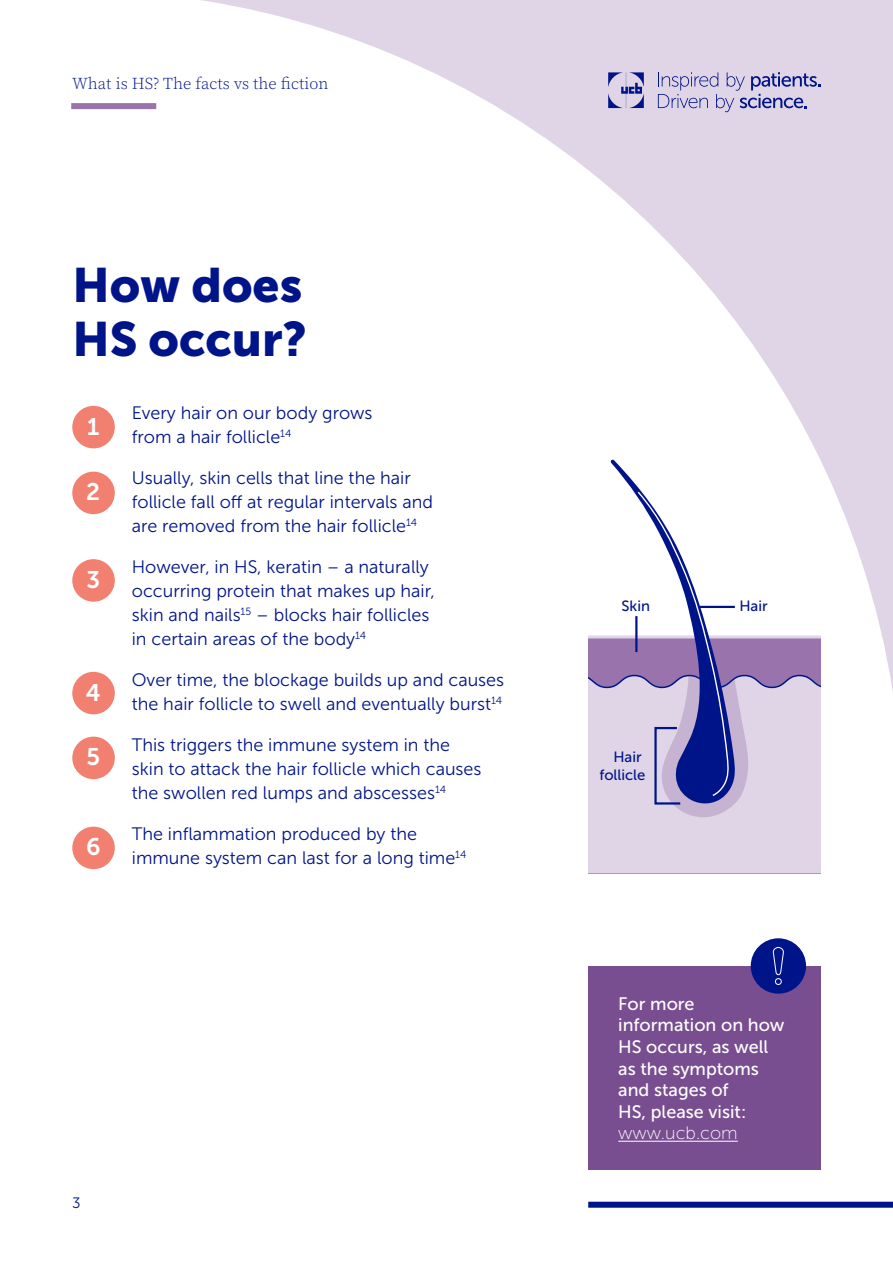
<style>
.page{position:relative;width:893px;height:1263px;background:#fff}
.page>*{position:absolute;margin:0;border:0;box-sizing:border-box;transform-origin:0 0}
.t1{font:48px/54px "Museo Sans 900";color:#001489}
.t2{font:24px "Museo Sans 700";color:#fff}
.t3{font:18px/24px "Museo Sans 300";color:#001489}
.t4{font:18px/21.6px "Museo Sans 500";color:#fff}
.t5{font:18px "Museo Sans 100";color:#fff}
.t6{font:16.5px "Source Serif Variable";color:#001489}
.t7{font:15px "Museo Sans 300";color:#001489}
.t8{font:14.85px/17.9px "Museo Sans 500";color:#001489;text-align:right}
</style>
<div class="page">
<svg style="left:201px;top:0;width:692px;height:692px"></svg>
<div style="left:74px;top:103px;width:79px;height:6px;background:#9873ac"></div>
<svg style="left:658px;top:72px;width:163px;height:40px;background:#bbb5d6"></svg>
<svg style="left:608px;top:72px;width:36px;height:36px"></svg>
<div style="left:72px;top:406px;width:43px;height:42px;background:#f18070;border-radius:50%"></div>
<div style="left:72px;top:472px;width:43px;height:42px;background:#f18070;border-radius:50%"></div>
<div style="left:72px;top:559px;width:43px;height:43px;background:#f18070;border-radius:50%"></div>
<div style="left:72px;top:672px;width:43px;height:42px;background:#f18070;border-radius:50%"></div>
<div style="left:72px;top:737px;width:43px;height:42px;background:#f18070;border-radius:50%"></div>
<div style="left:72px;top:827px;width:43px;height:42px;background:#f18070;border-radius:50%"></div>
<div style="left:588px;top:817px;width:233px;height:56px;background:#e0d5e6"></div>
<svg style="left:588px;top:460px;width:233px;height:357px"></svg>
<div style="left:591px;top:1202px;width:299px;height:6px;background:#001489"></div>
<div style="left:588px;top:966px;width:233px;height:203px;background:#784e90"></div>
<hr style="left:618px;top:1141px;width:120px;height:1px;background:#fff">
<div style="left:751px;top:938px;width:55px;height:55px;background:#00148a;border-radius:50%"></div>
<svg style="left:772px;top:947px;width:12px;height:38px"></svg>
<p class="t6" style="left:72px;top:73px;width:258px">What is HS? The facts vs the fiction</p>
<h1 class="t1" style="left:72px;top:258px;width:236px">How does<br>HS occur?</h1>
<h2 class="t2" style="left:87px;top:413px;width:14px">1</h2>
<h2 class="t2" style="left:86px;top:479px;width:15px">2</h2>
<h2 class="t2" style="left:86px;top:566px;width:15px">3</h2>
<h2 class="t2" style="left:86px;top:679px;width:16px">4</h2>
<h2 class="t2" style="left:86px;top:744px;width:15px">5</h2>
<h2 class="t2" style="left:86px;top:834px;width:16px">6</h2>
<p class="t3" style="left:132px;top:401px;width:242px">Every hair on our body grows from a hair follicle<sup>14</sup></p>
<p class="t3" style="left:132px;top:466px;width:303px">Usually, skin cells that line the hair follicle fall off at regular intervals and are removed from the hair follicle<sup>14</sup></p>
<p class="t3" style="left:132px;top:555px;width:305px">However, in HS, keratin – a naturally occurring protein that makes up hair, skin and nails<sup>15</sup> – blocks hair follicles in certain areas of the body<sup>14</sup></p>
<p class="t3" style="left:132px;top:668px;width:374px">Over time, the blockage builds up and causes the hair follicle to swell and eventually burst<sup>14</sup></p>
<p class="t3" style="left:132px;top:733px;width:351px">This triggers the immune system in the skin to attack the hair follicle which causes the swollen red lumps and abscesses<sup>14</sup></p>
<p class="t3" style="left:132px;top:822px;width:336px">The inflammation produced by the immune system can last for a long time<sup>14</sup></p>
<p class="t7" style="left:72px;top:1194px;width:10px">3</p>
<p class="t8" style="left:621px;top:597px;width:30px">Skin</p>
<p class="t8" style="left:739px;top:597px;width:30px">Hair</p>
<p class="t8" style="left:599px;top:748px;width:48px">Hair follicle</p>
<p class="t4" style="left:618px;top:993px;width:168px">For more information on how<br>HS occurs, as well as the symptoms and stages of<br>HS, please visit:</p>
<p class="t5" style="left:618px;top:1124px;width:121px">www.ucb.com</p>
</div>
